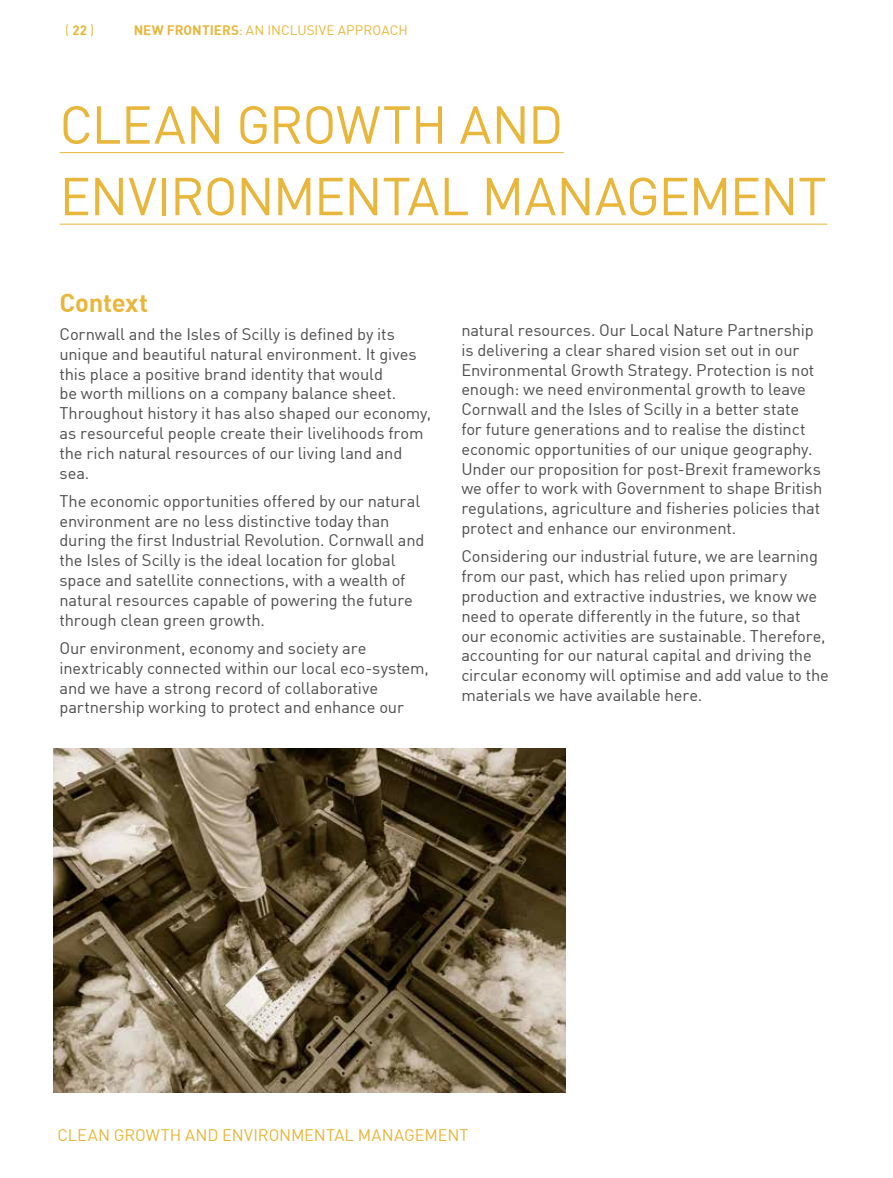
<style>
.page{position:relative;width:893px;height:1178px;background:#fff}
.page>*{position:absolute;margin:0;border:0;box-sizing:border-box;transform-origin:0 0}
.chapter_Head{font:52.5px "DIN";letter-spacing:-.015em;color:#e7b63a}
.Sub_Head_1{font:700 25.5px "DIN";letter-spacing:-.015em;color:#e7b63a}
.body{font:16.5px/19.8px "DIN";letter-spacing:-.01em;color:#4d4d4f}
.body-2{font:16.5px "DIN";color:#e7b63a}
.body-3{font:13.5px "DIN";letter-spacing:.005em;color:#e7b63a}
.s1{font-weight:700}
</style>
<div class="page">
<img style="left:53px;top:748px;width:513px;height:345px">
<hr style="left:60px;top:152px;width:504px;height:1px;background:#e7b63a">
<hr style="left:60px;top:224px;width:767px;height:1px;background:#e7b63a">
<p class="body-3" style="left:65px;top:22px;width:30px">( <span class="s1">22</span> )</p>
<p class="body-3" style="left:134px;top:22px;width:275px"><span class="s1">NEW FRONTIERS</span>: AN INCLUSIVE APPROACH</p>
<p class="chapter_Head" style="left:60px;top:92px;width:505px">CLEAN GROWTH AND</p>
<p class="chapter_Head" style="left:60px;top:163px;width:769px">ENVIRONMENTAL MANAGEMENT</p>
<p class="Sub_Head_1" style="left:60px;top:286px;width:90px">Context</p>
<p class="body" style="left:60px;top:324px;width:373px">Cornwall and the Isles of Scilly is defined by its unique and beautiful natural environment. It gives this place a positive brand identity that would<br>be worth millions on a company balance sheet.<br>Throughout history it has also shaped our economy, as resourceful people create their livelihoods from the rich natural resources of our living land and sea.</p>
<p class="body" style="left:60px;top:491px;width:367px">The economic opportunities offered by our natural environment are no less distinctive today than during the first Industrial Revolution. Cornwall and the Isles of Scilly is the ideal location for global space and satellite connections, with a wealth of natural resources capable of powering the future through clean green growth.</p>
<p class="body" style="left:60px;top:638px;width:371px">Our environment, economy and society are inextricably connected within our local eco-system, and we have a strong record of collaborative partnership working to protect and enhance our</p>
<p class="body" style="left:461px;top:320px;width:363px">natural resources. Our Local Nature Partnership is delivering a clear shared vision set out in our Environmental Growth Strategy. Protection is not enough: we need environmental growth to leave Cornwall and the Isles of Scilly in a better state for future generations and to realise the distinct economic opportunities of our unique geography.<br>Under our proposition for post-Brexit frameworks we offer to work with Government to shape British regulations, agriculture and fisheries policies that protect and enhance our environment.</p>
<p class="body" style="left:461px;top:546px;width:369px">Considering our industrial future, we are learning from our past, which has relied upon primary production and extractive industries, we know we need to operate differently in the future, so that our economic activities are sustainable. Therefore, accounting for our natural capital and driving the circular economy will optimise and add value to the materials we have available here.</p>
<p class="body-2" style="left:57px;top:1125px;width:413px">CLEAN GROWTH AND ENVIRONMENTAL MANAGEMENT</p>
</div>
